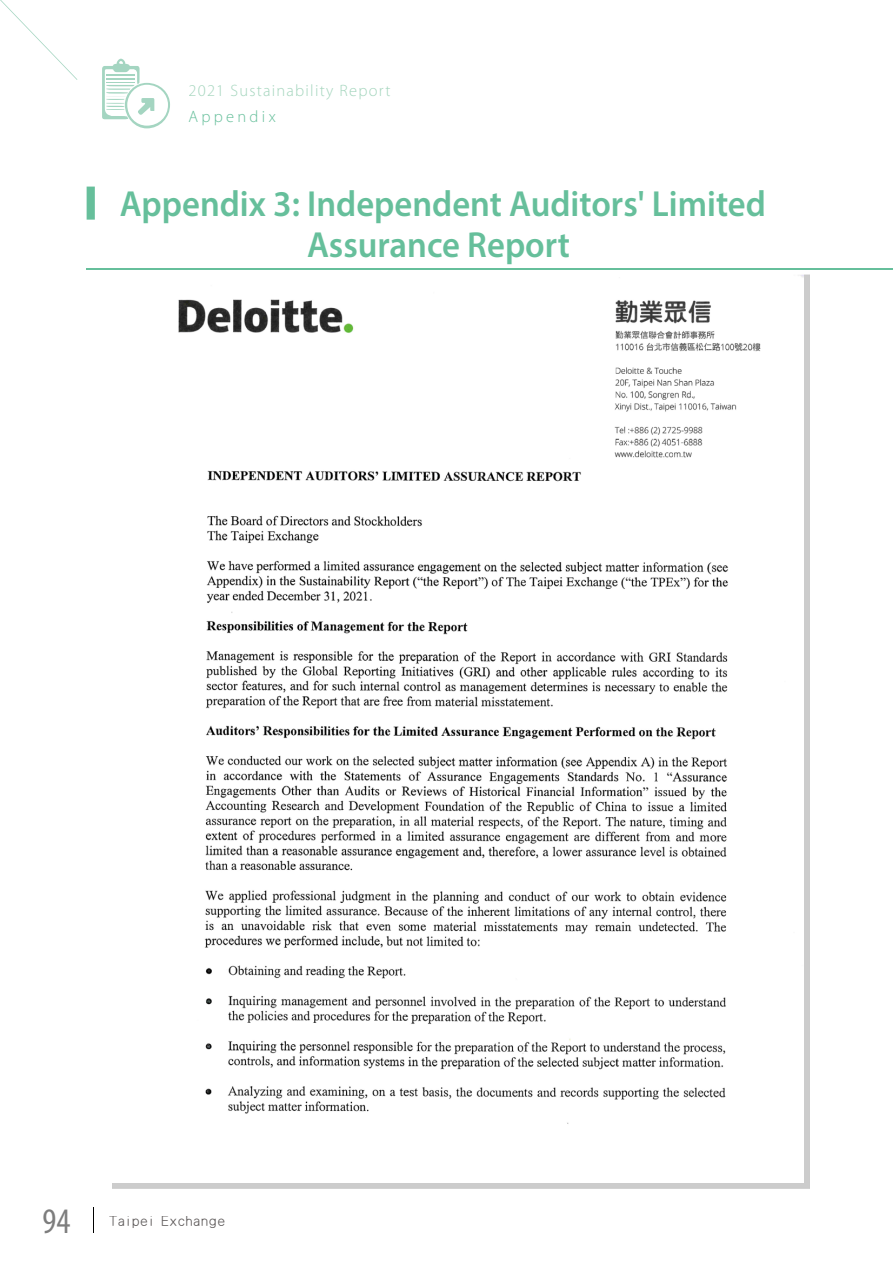
<style>
.page{position:relative;width:893px;height:1263px;background:#fff}
.page>*{position:absolute;margin:0;border:0;box-sizing:border-box;transform-origin:0 0}
.t1{font:600 36.45px/40.5px "Myriad Pro";color:#66bf9b;scale:.95 1}
.t2{font:condensed 36px "Myriad Pro";color:#7d7d7d}
.t3{font:300 16.5px "Myriad Pro";letter-spacing:.075em;color:#a4d5bd}
.t4{font:300 16.5px "Myriad Pro";letter-spacing:.2em;color:#66bf9b}
.t5{font:15.6px "DF Li Hei Std W3";letter-spacing:.07em;color:#5a5656}
.s1{font-family:"DF Li Hei Std W5";font-weight:400;font-size:33px}
</style>
<div class="page">
<img style="left:106px;top:268px;width:698px;height:856px">
<hr style="left:87px;top:269px;width:806px;height:1px;background:#66bf9b">
<svg style="left:93px;top:1208px;width:1px;height:25px"></svg>
<svg style="left:0;top:0;width:77px;height:80px"></svg>
<svg style="left:102px;top:59px;width:68px;height:69px"></svg>
<p class="t3" style="left:188px;top:81px;width:204px">2021 Sustainability Report</p>
<p class="t4" style="left:188px;top:106px;width:89px">Appendix</p>
<p class="t1" style="left:307px;top:183px;width:485px;text-indent:-220px"><span class="s1">▎</span>Appendix 3: Independent Auditors' Limited<br>Assurance Report</p>
<p class="t2" style="left:43px;top:1199px;width:29px">94</p>
<p class="t5" style="left:109px;top:1212px;width:117px">Taipei Exchange</p>
</div>
